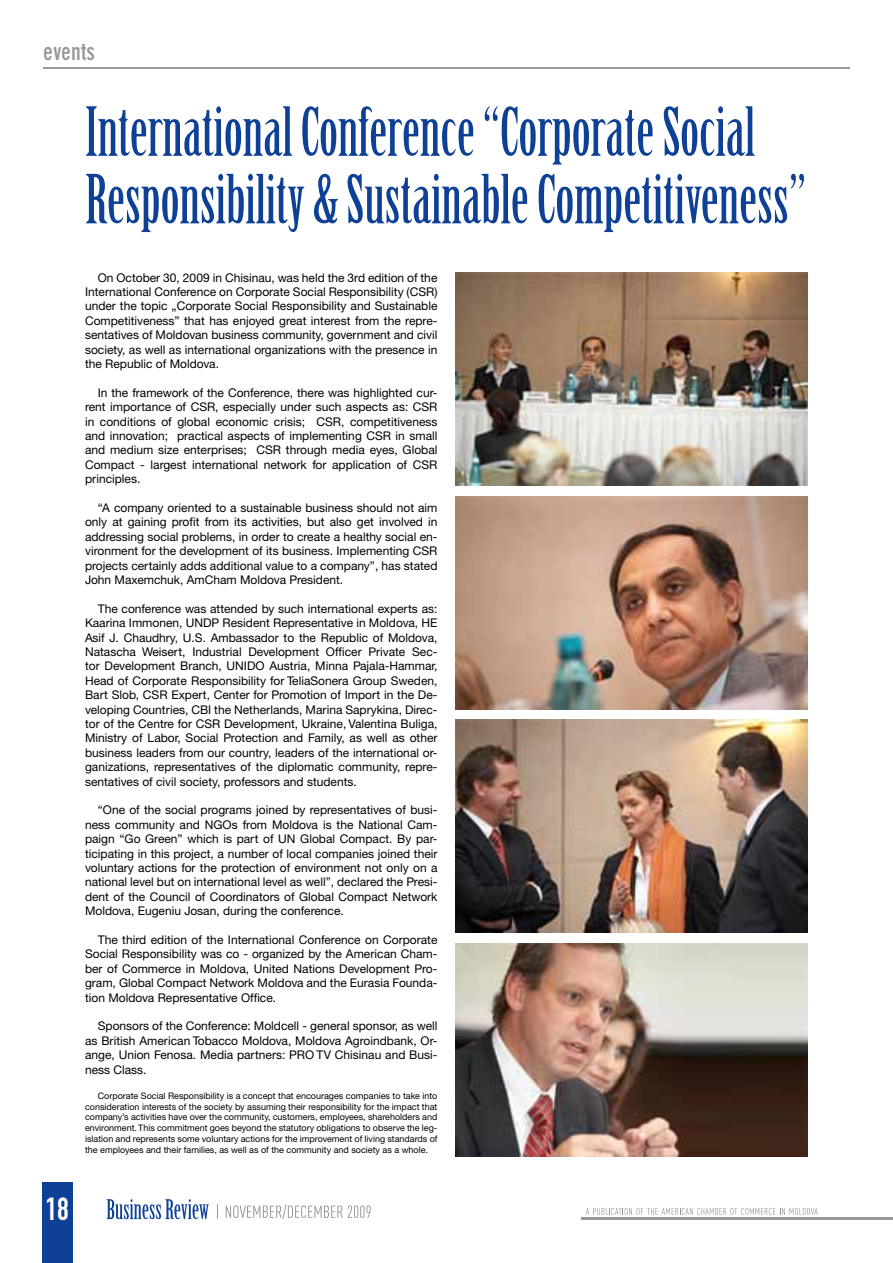
<style>
.page{position:relative;width:893px;height:1263px;background:#fff}
.page>*{position:absolute;margin:0;border:0;box-sizing:border-box;transform-origin:0 0}
.t1{font:66px/67.5px "Birch";color:#0e4096}
.t2{font:31.5px "DIN Engschrift Std";color:#fff}
.t3{font:700 condensed 24px "DIN Neuzeit Grotesk LT";color:#98989c}
.t4{font:12px/14.4px "Helvetica Neue CE";color:#000;text-align:justify}
.t5{font:9px/10.8px "Helvetica Neue CE";color:#000;text-align:justify}
</style>
<div class="page">
<hr style="left:581px;top:1217px;width:312px;height:2px;background:#98989c">
<svg style="left:586px;top:1208px;width:232px;height:7px"></svg>
<div style="left:43px;top:1182px;width:30px;height:81px;background:#0e4096"></div>
<svg style="left:107px;top:1199px;width:102px;height:20px"></svg>
<svg style="left:217px;top:1204px;width:1px;height:15px"></svg>
<svg style="left:226px;top:1204px;width:145px;height:15px"></svg>
<hr style="left:43px;top:68px;width:807px;height:1px;background:#98989c">
<img style="left:455px;top:272px;width:353px;height:213px">
<img style="left:455px;top:496px;width:353px;height:213px">
<img style="left:455px;top:720px;width:353px;height:213px">
<img style="left:455px;top:944px;width:353px;height:213px">
<h3 class="t3" style="left:43px;top:38px;width:53px">events</h3>
<h1 class="t1" style="left:85px;top:101px;width:722px">International Conference “Corporate Social<br>Responsibility &amp; Sustainable Competitiveness”</h1>
<h2 class="t2" style="left:46px;top:1190px;width:25px">18</h2>
<p class="t4" style="left:85px;top:270px;width:354px;text-indent:13px">On October 30, 2009 in Chisinau, was held the 3rd edition of the International Conference on Corporate Social Responsibility (CSR) under the topic „Corporate Social Responsibility and Sustainable Competitiveness” that has enjoyed great interest from the repre&shy;sentatives of Moldovan business community, government and civil society, as well as international organizations with the presence in the Republic of Moldova.</p>
<p class="t4" style="left:85px;top:385px;width:354px;text-indent:13px">In the framework of the Conference, there was highlighted cur&shy;rent importance of CSR, especially under such aspects as: CSR in conditions of global economic crisis; CSR, competitiveness and innovation; practical aspects of implementing CSR in small and medium size enterprises; CSR through media eyes, Global Compact - largest international network for application of CSR principles.</p>
<p class="t4" style="left:85px;top:501px;width:354px;text-indent:13px">“A company oriented to a sustainable business should not aim only at gaining profit from its activities, but also get involved in addressing social problems, in order to create a healthy social en&shy;vironment for the development of its business. Implementing CSR projects certainly adds additional value to a company”, has stated John Maxemchuk, AmCham Moldova President.</p>
<p class="t4" style="left:85px;top:601px;width:354px;text-indent:13px">The conference was attended by such international experts as:<br>Kaarina Immonen, UNDP Resident Representative in Moldova, HE Asif J. Chaudhry, U.S. Ambassador to the Republic of Moldova, Natascha Weisert, Industrial Development Officer Private Sec&shy;tor Development Branch, UNIDO Austria, Minna Pajala-Hammar, Head of Corporate Responsibility for TeliaSonera Group Sweden, Bart Slob, CSR Expert, Center for Promotion of Import in the De&shy;veloping Countries, CBI the Netherlands, Marina Saprykina, Direc&shy;tor of the Centre for CSR Development, Ukraine, Valentina Buliga, Ministry of Labor, Social Protection and Family, as well as other business leaders from our country, leaders of the international or&shy;ganizations, representatives of the diplomatic community, repre&shy;sentatives of civil society, professors and students.</p>
<p class="t4" style="left:85px;top:803px;width:354px;text-indent:13px">“One of the social programs joined by representatives of busi&shy;ness community and NGOs from Moldova is the National Cam&shy;paign “Go Green” which is part of UN Global Compact. By par&shy;ticipating in this project, a number of local companies joined their voluntary actions for the protection of environment not only on a national level but on international level as well”, declared the Presi&shy;dent of the Council of Coordinators of Global Compact Network Moldova, Eugeniu Josan, during the conference.</p>
<p class="t4" style="left:85px;top:933px;width:354px;text-indent:13px">The third edition of the International Conference on Corporate Social Responsibility was co - organized by the American Cham&shy;ber of Commerce in Moldova, United Nations Development Pro&shy;gram, Global Compact Network Moldova and the Eurasia Founda&shy;tion Moldova Representative Office.</p>
<p class="t4" style="left:85px;top:1019px;width:354px;text-indent:13px">Sponsors of the Conference: Moldcell - general sponsor, as well as British American Tobacco Moldova, Moldova Agroindbank, Or&shy;ange, Union Fenosa. Media partners: PRO TV Chisinau and Busi&shy;ness Class.</p>
<p class="t5" style="left:85px;top:1090px;width:354px;text-indent:13px">Corporate Social Responsibility is a concept that encourages companies to take into consideration interests of the society by assuming their responsibility for the impact that company’s activities have over the community, customers, employees, shareholders and environment. This commitment goes beyond the statutory obligations to observe the leg&shy;islation and represents some voluntary actions for the improvement of living standards of the employees and their families, as well as of the community and society as a whole.</p>
</div>
